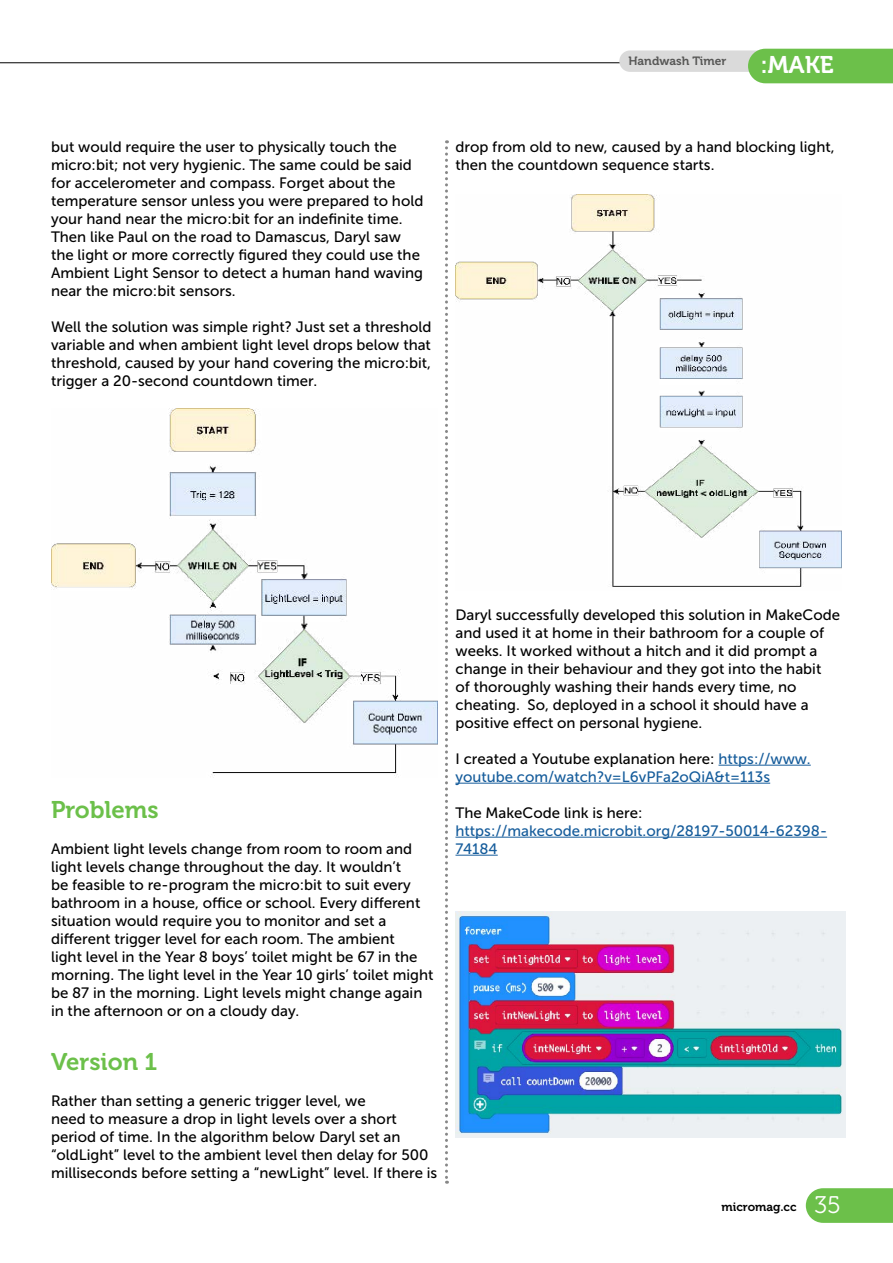
<style>
.page{position:relative;width:893px;height:1263px;background:#fff}
.page>*{position:absolute;margin:0;border:0;box-sizing:border-box;transform-origin:0 0}
.t1{font:24px "Museo 700";color:#6cc04a}
.t2{font:24px "Museo 700";color:#fff}
.t3{font:15px/18px "Museo Sans 500";color:#000}
.t4{font:15px/18px "Museo Sans 500";color:#155c9b}
.t5{font:12px "Museo 700";color:#575756}
.t6{font:12px "Museo 700";color:#000}
.s1{color:#000}
.s2{font-family:"Museo 300";font-size:24px;color:#fff}
</style>
<div class="page">
<hr style="left:0;top:62px;width:642px;height:1px;background:#000">
<svg style="left:619px;top:49px;width:274px;height:34px"></svg>
<hr style="left:718px;top:765px;width:93px;height:1px;background:#155c9b">
<hr style="left:455px;top:783px;width:315px;height:1px;background:#155c9b">
<hr style="left:455px;top:837px;width:372px;height:1px;background:#155c9b">
<hr style="left:455px;top:855px;width:43px;height:1px;background:#155c9b">
<svg style="left:445px;top:140px;width:3px;height:1044px"></svg>
<img style="left:51px;top:408px;width:386px;height:368px">
<img style="left:455px;top:195px;width:387px;height:392px">
<img style="left:455px;top:911px;width:391px;height:226px">
<svg style="left:806px;top:1188px;width:87px;height:35px;background:#73c353"></svg>
<p class="t5" style="left:628px;top:54px;width:100px">Handwash Timer</p>
<h1 class="t2" style="left:760px;top:52px;width:75px">:MAKE</h1>
<p class="t3" style="left:51px;top:137px;width:374px">but would require the user to physically touch the micro:bit; not very hygienic. The same could be said for accelerometer and compass. Forget about the temperature sensor unless you were prepared to hold your hand near the micro:bit for an indefinite time.<br>Then like Paul on the road to Damascus, Daryl saw the light or more correctly figured they could use the Ambient Light Sensor to detect a human hand waving near the micro:bit sensors.</p>
<p class="t3" style="left:51px;top:317px;width:382px;text-align:justify">Well the solution was simple right? Just set a threshold variable and when ambient light level drops below that threshold, caused by your hand covering the micro:bit, trigger a 20-second countdown timer.</p>
<p class="t3" style="left:455px;top:137px;width:381px">drop from old to new, caused by a hand blocking light, then the countdown sequence starts.</p>
<h1 class="t1" style="left:51px;top:796px;width:109px">Problems</h1>
<p class="t3" style="left:51px;top:839px;width:384px">Ambient light levels change from room to room and light levels change throughout the day. It wouldn’t<br>be feasible to re-program the micro:bit to suit every bathroom in a house, office or school. Every different situation would require you to monitor and set a different trigger level for each room. The ambient<br>light level in the Year 8 boys’ toilet might be 67 in the morning. The light level in the Year 10 girls’ toilet might be 87 in the morning. Light levels might change again in the afternoon or on a cloudy day.</p>
<h1 class="t1" style="left:51px;top:1048px;width:108px">Version 1</h1>
<p class="t3" style="left:51px;top:1091px;width:388px">Rather than setting a generic trigger level, we<br>need to measure a drop in light levels over a short period of time. In the algorithm below Daryl set an “oldLight” level to the ambient level then delay for 500 milliseconds before setting a “newLight” level. If there is</p>
<p class="t3" style="left:455px;top:605px;width:386px">Daryl successfully developed this solution in MakeCode and used it at home in their bathroom for a couple of weeks. It worked without a hitch and it did prompt a change in their behaviour and they got into the habit<br>of thoroughly washing their hands every time, no cheating. So, deployed in a school it should have a positive effect on personal hygiene.</p>
<p class="t4" style="left:455px;top:749px;width:357px"><span class="s1">I created a Youtube explanation here:</span> https://www. youtube.com/watch?v=L6vPFa2oQiA&amp;t=113s</p>
<p class="t3" style="left:455px;top:803px;width:188px">The MakeCode link is here:</p>
<p class="t4" style="left:455px;top:821px;width:373px">https://makecode.microbit.org/28197-50014-62398-<br>74184</p>
<p class="t6" style="left:722px;top:1200px;width:121px">micromag.cc <span class="s2">35</span></p>
</div>
